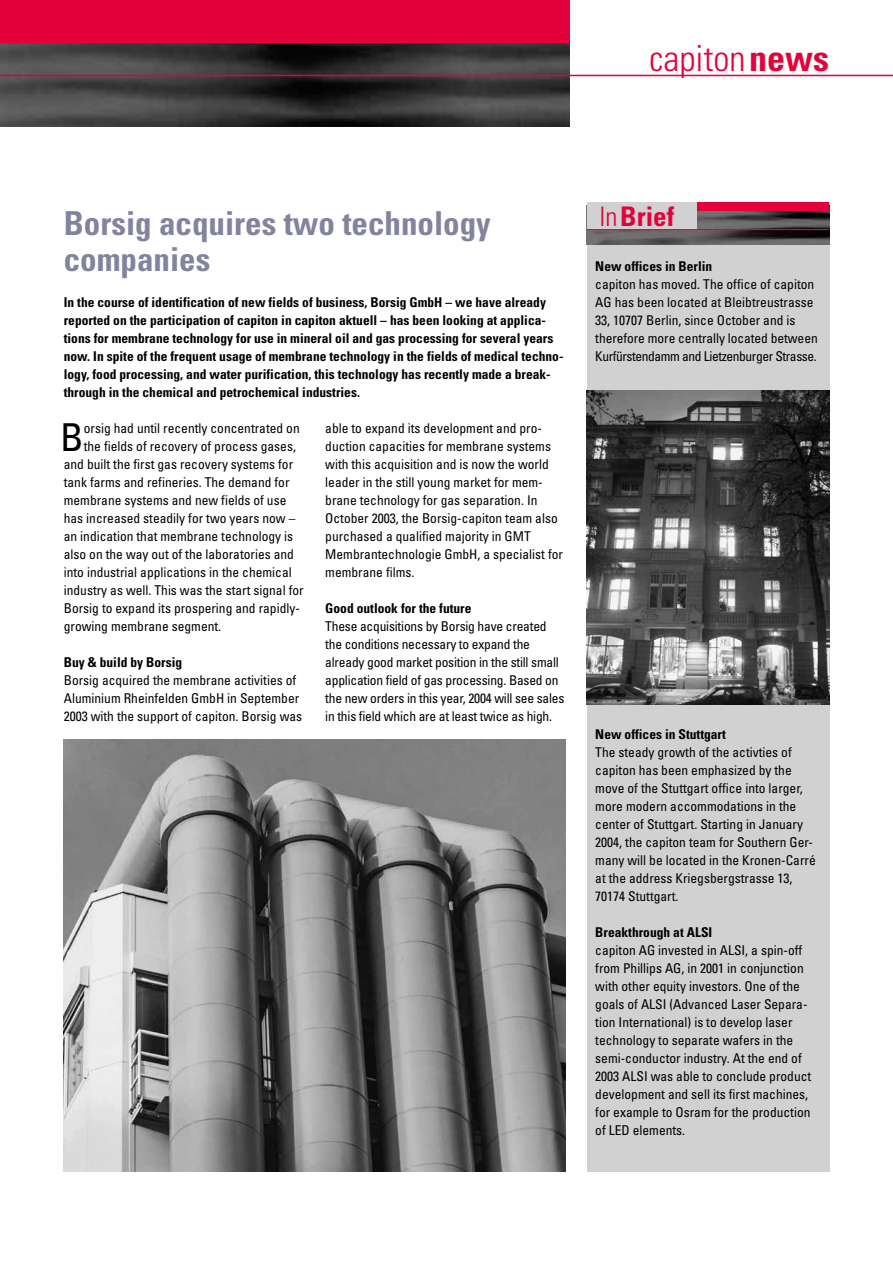
<style>
.page{position:relative;width:893px;height:1263px;background:#fff}
.page>*{position:absolute;margin:0;border:0;box-sizing:border-box;transform-origin:0 0}
.t1{font:condensed 38.4px "Univers";color:#000}
.t2{font:300 condensed 36px "Univers";color:#e4003a}
.t3{font:700 condensed 33px/36px "Univers";color:#83839e}
.t4{font:700 condensed 27px "Univers";color:#e4003a}
.t5{font:condensed 13.5px/18px "Univers";color:#000}
.t6{font:700 condensed 13.5px/18px "Univers";color:#000}
.s1{font-weight:700}
.s2{font-weight:300}
</style>
<div class="page">
<img style="left:0;top:43px;width:570px;height:84px">
<img style="left:64px;top:740px;width:502px;height:431px">
<div style="left:587px;top:202px;width:242px;height:969px;background:#d1d1d1"></div>
<img style="left:587px;top:210px;width:242px;height:35px">
<div style="left:694px;top:202px;width:135px;height:8px;background:#e4003a"></div>
<div style="left:587px;top:202px;width:109px;height:28px;background:#d1d1d1"></div>
<hr style="left:587px;top:229px;width:242px;height:1px;background:#e4003a">
<img style="left:587px;top:390px;width:242px;height:315px">
<hr style="left:0;top:75px;width:893px;height:1px;background:#e4003a">
<div style="left:0;top:0;width:570px;height:43px;background:#e4003a"></div>
<h2 class="t2" style="left:649px;top:37px;width:181px">capiton<span class="s1">news</span></h2>
<h3 class="t3" style="left:64px;top:205px;width:429px">Borsig acquires two technology companies</h3>
<p class="t6" style="left:64px;top:293px;width:501px">In the course of identification of new fields of business, Borsig GmbH – we have already reported on the participation of capiton in capiton aktuell – has been looking at applica&shy;tions for membrane technology for use in mineral oil and gas processing for several years now. In spite of the frequent usage of membrane technology in the fields of medical techno&shy;logy, food processing, and water purification, this technology has recently made a break&shy;through in the chemical and petrochemical industries.</p>
<h1 class="t1" style="left:60px;top:413px;width:25px">B</h1>
<p class="t5" style="left:84px;top:419px;width:217px">orsig had until recently concentrated on</p>
<p class="t5" style="left:325px;top:419px;width:239px">able to expand its development and pro&shy;duction capacities for membrane systems with this acquisition and is now the world leader in the still young market for mem&shy;brane technology for gas separation. In October 2003, the Borsig-capiton team also purchased a qualified majority in GMT Membrantechnologie GmbH, a specialist for membrane films.</p>
<p class="t6" style="left:325px;top:599px;width:148px">Good outlook for the future</p>
<p class="t5" style="left:325px;top:617px;width:241px">These acquisitions by Borsig have created the conditions necessary to expand the already good market position in the still small application field of gas processing. Based on the new orders in this year, 2004 will see sales in this field which are at least twice as high.</p>
<p class="t5" style="left:84px;top:437px;width:214px">the fields of recovery of process gases,</p>
<p class="t5" style="left:64px;top:455px;width:231px">and built the first gas recovery systems for</p>
<p class="t5" style="left:64px;top:473px;width:227px">tank farms and refineries. The demand for</p>
<p class="t5" style="left:64px;top:491px;width:224px">membrane systems and new fields of use</p>
<p class="t5" style="left:64px;top:509px;width:233px">has increased steadily for two years now –</p>
<p class="t5" style="left:64px;top:527px;width:231px">an indication that membrane technology is</p>
<p class="t5" style="left:64px;top:545px;width:232px">also on the way out of the laboratories and</p>
<p class="t5" style="left:64px;top:563px;width:229px">into industrial applications in the chemical</p>
<p class="t5" style="left:64px;top:581px;width:241px">industry as well. This was the start signal for</p>
<p class="t5" style="left:64px;top:599px;width:238px">Borsig to expand its prospering and rapidly-</p>
<p class="t5" style="left:64px;top:617px;width:159px">growing membrane segment.</p>
<p class="t6" style="left:64px;top:653px;width:120px">Buy &amp; build by Borsig</p>
<p class="t5" style="left:64px;top:671px;width:240px">Borsig acquired the membrane activities of<br>Aluminium Rheinfelden GmbH in September<br>2003 with the support of capiton. Borsig was</p>
<h3 class="t4" style="left:600px;top:199px;width:76px"><span class="s2">In</span>Brief</h3>
<p class="t6" style="left:595px;top:257px;width:119px">New offices in Berlin</p>
<p class="t5" style="left:595px;top:275px;width:224px">capiton has moved. The office of capiton AG has been located at Bleibtreustrasse 33, 10707 Berlin, since October and is therefore more centrally located between Kurfürstendamm and Lietzenburger Strasse.</p>
<p class="t6" style="left:595px;top:725px;width:132px">New offices in Stuttgart</p>
<p class="t5" style="left:595px;top:743px;width:222px">The steady growth of the activties of capiton has been emphasized by the move of the Stuttgart office into larger, more modern accommodations in the center of Stuttgart. Starting in January 2004, the capiton team for Southern Ger&shy;many will be located in the Kronen-Carré at the address Kriegsbergstrasse 13, 70174 Stuttgart.</p>
<p class="t6" style="left:595px;top:923px;width:118px">Breakthrough at ALSI</p>
<p class="t5" style="left:595px;top:941px;width:217px">capiton AG invested in ALSI, a spin-off from Phillips AG, in 2001 in conjunction with other equity investors. One of the goals of ALSI (Advanced Laser Separa&shy;tion International) is to develop laser technology to separate wafers in the semi-conductor industry. At the end of 2003 ALSI was able to conclude product development and sell its first machines, for example to Osram for the production of LED elements.</p>
</div>
